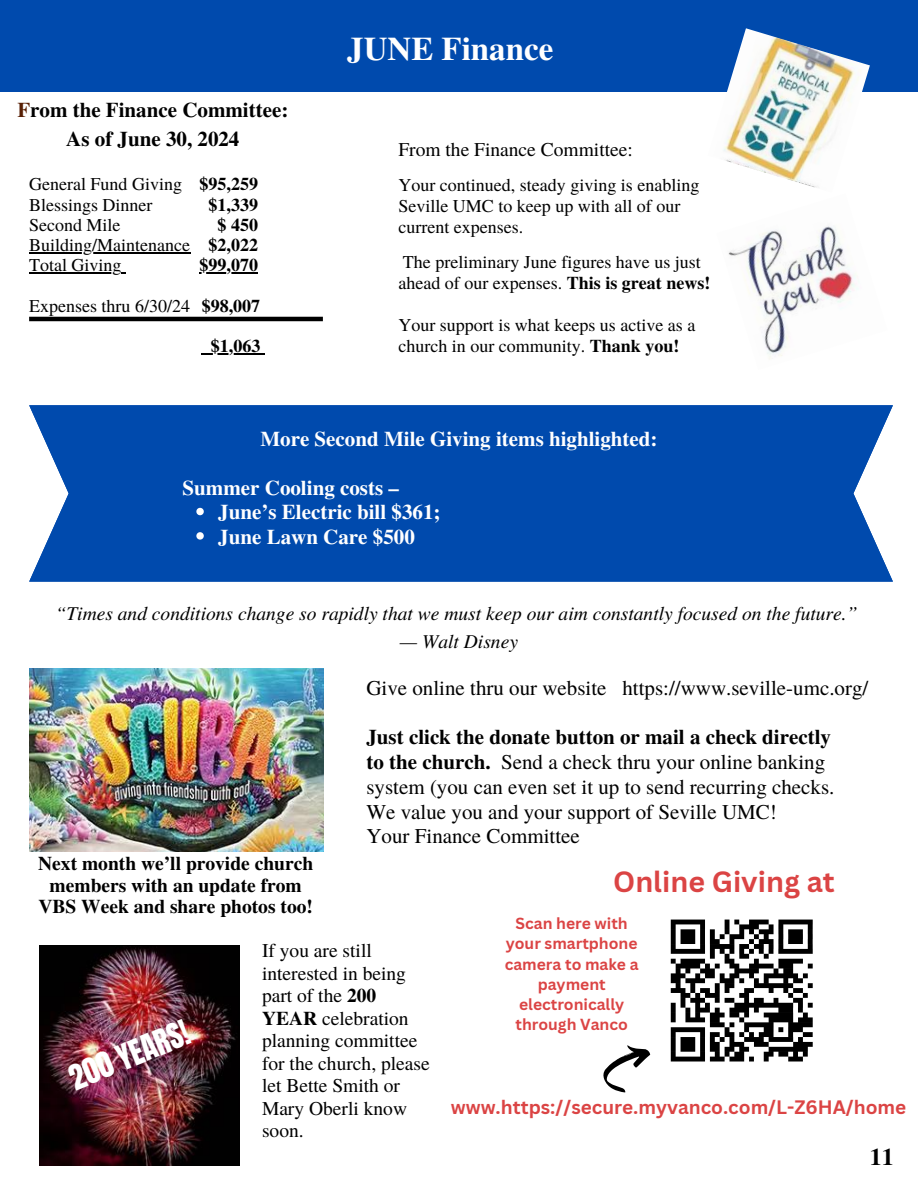
<style>
.page{position:relative;width:918px;height:1188px;background:#fff}
.page>*{position:absolute;margin:0;border:0;box-sizing:border-box;transform-origin:0 0}
.t1{font:700 33px "Te X Gyre Termes";color:#fff}
.t2{font:30px "Anton";color:#fff}
.t3{font:700 28.5px "Canva Sans";color:#db4444}
.t4{font:700 24px "Te X Gyre Termes";color:#000}
.t5{font:21px/24.8px "Te X Gyre Termes";color:#000}
.t6{font:700 21px "Te X Gyre Termes";color:#fff}
.t7{font:700 21px/29.2px "Te X Gyre Termes";color:#000;text-align:center}
.t8{font:19.5px/22.5px "Te X Gyre Termes";color:#000}
.t9{font:italic 19.5px "Te X Gyre Termes";color:#000}
.t10{font:700 19.5px/21.5px "Te X Gyre Termes";color:#000;text-align:center}
.t11{font:700 18.9px "Canva Sans";color:#db4444}
.t12{font:18px/21px "Te X Gyre Termes";color:#000}
.t13{font:700 18px/20.2px "Te X Gyre Termes";color:#000;text-align:right}
.t14{font:700 15.6px/20.2px "Canva Sans";color:#db4444;text-align:center}
.s1{color:#571f04}
.s2{font-weight:700}
</style>
<div class="page">
<div style="left:0;top:0;width:918px;height:92px;background:#004aad"></div>
<hr style="left:29px;top:317px;width:294px;height:4px;background:#000">
<div style="left:29px;top:405px;width:864px;height:177px;background:#004aad"></div>
<img style="left:723px;top:28px;width:147px;height:160px">
<img style="left:39px;top:946px;width:200px;height:219px">
<svg style="left:603px;top:1045px;width:47px;height:47px"></svg>
<svg style="left:670px;top:919px;width:143px;height:143px"></svg>
<img style="left:29px;top:668px;width:295px;height:184px">
<img style="left:728px;top:226px;width:130px;height:133px">
<svg style="left:196px;top:508px;width:8px;height:7px"></svg>
<svg style="left:196px;top:532px;width:8px;height:8px"></svg>
<hr style="left:29px;top:252px;width:161px;height:1px;background:#000">
<hr style="left:29px;top:273px;width:93px;height:1px;background:#000">
<hr style="left:200px;top:273px;width:58px;height:1px;background:#000">
<hr style="left:211px;top:354px;width:49px;height:1px;background:#000">
<h6 class="t7" style="left:17px;top:94px;width:273px"><span class="s1">F</span>rom the Finance Committee:<br>As of June 30, 2024</h6>
<h6 class="t12" style="left:29px;top:173px;width:154px">General Fund Giving</h6>
<p class="t12" style="left:29px;top:193px;width:125px">Blessings Dinner</p>
<h4 class="t12" style="left:29px;top:213px;width:93px">Second Mile</h4>
<h4 class="t12" style="left:29px;top:234px;width:162px">Building/Maintenance</h4>
<p class="t12" style="left:29px;top:254px;width:94px">Total Giving</p>
<p class="t12" style="left:29px;top:294px;width:162px">Expenses thru 6/30/24</p>
<h5 class="t13" style="left:200px;top:173px;width:60px">$95,259 $1,339 $ 450 $2,022</h5>
<h5 class="t13" style="left:200px;top:254px;width:60px">$99,070</h5>
<h5 class="t13" style="left:202px;top:295px;width:60px">$98,007</h5>
<h4 class="t13" style="left:211px;top:335px;width:51px">$1,063</h4>
<p class="t1" style="left:347px;top:23px;width:208px">JUNE Finance</p>
<p class="t8" style="left:398px;top:137px;width:236px">From the Finance Committee:</p>
<h5 class="t12" style="left:398px;top:173px;width:302px">Your continued, steady giving is enabling<br>Seville UMC to keep up with all of our current expenses.</h5>
<p class="t12" style="left:398px;top:250px;width:313px">The preliminary June figures have us just ahead of our expenses. <span class="s2">This is great news!</span></p>
<h1 class="t12" style="left:398px;top:313px;width:298px">Your support is what keeps us active as a church in our community. <span class="s2">Thank you!</span></h1>
<p class="t6" style="left:260px;top:423px;width:399px">More Second Mile Giving items highlighted:</p>
<p class="t6" style="left:183px;top:472px;width:218px">Summer Cooling costs –</p>
<p class="t6" style="left:218px;top:496px;width:224px">June’s Electric bill $361;</p>
<p class="t6" style="left:218px;top:520px;width:198px">June Lawn Care $500</p>
<h4 class="t9" style="left:56px;top:599px;width:803px">“Times and conditions change so rapidly that we must keep our aim constantly focused on the future.”</h4>
<h4 class="t9" style="left:400px;top:627px;width:120px">— Walt Disney</h4>
<p class="t5" style="left:366px;top:674px;width:503px">Give online thru our website https://www.seville-umc.org/</p>
<p class="t5" style="left:366px;top:724px;width:470px"><span class="s2">Just click the donate button or mail a check directly to the church.</span> Send a check thru your online banking system (you can even set it up to send recurring checks.<br>We value you and your support of Seville UMC!<br>Your Finance Committee</p>
<p class="t10" style="left:38px;top:852px;width:277px">Next month we’ll provide church members with an update from<br>VBS Week and share photos too!</p>
<h3 class="t2" style="left:63px;top:1059px;width:128px;rotate:-22deg">200 YEARS!</h3>
<p class="t8" style="left:262px;top:938px;width:169px">If you are still interested in being part of the <span class="s2">200<br>YEAR</span> celebration planning committee for the church, please let Bette Smith or<br>Mary Oberli know soon.</p>
<h5 class="t3" style="left:613px;top:862px;width:223px">Online Giving at</h5>
<h4 class="t14" style="left:505px;top:913px;width:135px">Scan here with your smartphone camera to make a payment electronically through Vanco</h4>
<h6 class="t11" style="left:451px;top:1094px;width:457px">www.https://secure.myvanco.com/L-Z6HA/home</h6>
<p class="t4" style="left:870px;top:1139px;width:25px">11</p>
</div>
